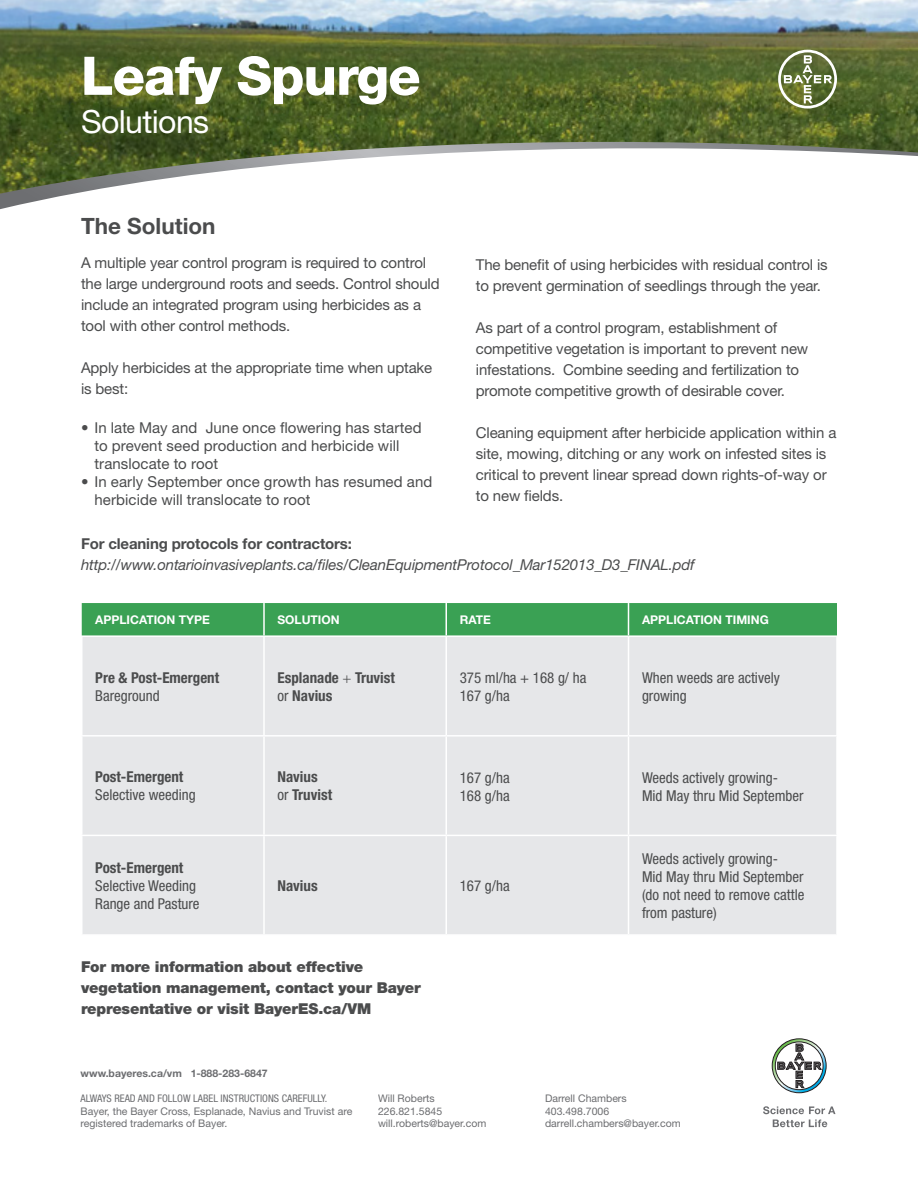
<style>
.page{position:relative;width:918px;height:1188px;background:#fff}
.page>*{position:absolute;margin:0;border:0;box-sizing:border-box;transform-origin:0 0}
.H1sub{font:800 53.25px "Helvetica Neue";letter-spacing:-.02em;color:#fff}
.H1sub-2{font:31.95px "Helvetica Neue";letter-spacing:-.02em;color:#fff}
.t1{font:700 22.5px "Helvetica Neue";color:#4b4c4d}
.intro_text{font:15px/21px "Helvetica Neue";letter-spacing:-.01em;color:#4b4c4d}
.chart_text{font:condensed 15px/18px "Helvetica Neue";color:#4b4c4d}
.intro_text-2{font:900 15px/21px "Helvetica Neue";letter-spacing:-.01em;color:#4b4c4d}
.chart_text-2{font:700 condensed 15px/18px "Helvetica Neue";color:#4b4c4d}
.intro_text-3{font:italic 15px "Helvetica Neue";letter-spacing:-.01em;color:#4b4c4d}
.intro_text-4{font:700 15px "Helvetica Neue";letter-spacing:-.01em;color:#4b4c4d}
.chart_header{font:700 12px "Helvetica Neue";color:#fff}
.t2{font:10.5px/12.6px "Helvetica Neue";color:#6c6d70}
.t3{font:condensed 10.5px "Helvetica Neue";color:#6c6d70}
.t4{font:700 10.5px "Helvetica Neue";color:#6c6d70}
.s1{font-weight:400}
.s2{font-weight:300}
</style>
<div class="page">
<svg style="left:772px;top:1039px;width:54px;height:54px"></svg>
<svg style="left:763px;top:1106px;width:72px;height:8px"></svg>
<svg style="left:773px;top:1120px;width:54px;height:7px"></svg>
<div style="left:82px;top:603px;width:755px;height:32px;background:#3aa154"></div>
<div style="left:82px;top:637px;width:754px;height:297px;background:#e6e7e9"></div>
<hr style="left:263px;top:603px;width:2px;height:32px;background:#fff">
<hr style="left:446px;top:603px;width:1px;height:32px;background:#fff">
<hr style="left:628px;top:603px;width:1px;height:32px;background:#fff">
<hr style="left:263px;top:637px;width:2px;height:98px;background:#fff">
<hr style="left:446px;top:637px;width:1px;height:98px;background:#fff">
<hr style="left:628px;top:637px;width:1px;height:98px;background:#fff">
<hr style="left:81px;top:735px;width:183px;height:2px;background:#fff">
<hr style="left:264px;top:735px;width:182px;height:2px;background:#fff">
<hr style="left:263px;top:737px;width:2px;height:98px;background:#fff">
<hr style="left:446px;top:735px;width:182px;height:2px;background:#fff">
<hr style="left:446px;top:737px;width:1px;height:98px;background:#fff">
<hr style="left:628px;top:735px;width:210px;height:2px;background:#fff">
<hr style="left:628px;top:737px;width:1px;height:98px;background:#fff">
<hr style="left:81px;top:835px;width:183px;height:1px;background:#fff">
<hr style="left:264px;top:835px;width:182px;height:1px;background:#fff">
<hr style="left:263px;top:836px;width:2px;height:98px;background:#fff">
<hr style="left:446px;top:835px;width:182px;height:1px;background:#fff">
<hr style="left:446px;top:836px;width:1px;height:98px;background:#fff">
<hr style="left:628px;top:835px;width:210px;height:1px;background:#fff">
<hr style="left:628px;top:836px;width:1px;height:98px;background:#fff">
<img style="left:0;top:0;width:918px;height:139px">
<svg style="left:0;top:139px;width:918px;height:70px"></svg>
<svg style="left:778px;top:50px;width:59px;height:59px"></svg>
<p class="H1sub" style="left:81px;top:44px;width:341px">Leafy Spurge</p>
<p class="H1sub-2" style="left:81px;top:103px;width:130px">Solutions</p>
<h2 class="t1" style="left:81px;top:212px;width:136px">The Solution</h2>
<p class="intro_text" style="left:81px;top:252px;width:360px">A multiple year control program is required to control the large underground roots and seeds. Control should include an integrated program using herbicides as a tool with other control methods.</p>
<p class="intro_text" style="left:81px;top:357px;width:353px">Apply herbicides at the appropriate time when uptake is best:</p>
<p class="intro_text" style="left:94px;top:419px;width:329px;line-height:18px;text-indent:-14px">• In late May and June once flowering has started to prevent seed production and herbicide will translocate to root</p>
<p class="intro_text" style="left:94px;top:473px;width:339px;line-height:18px;text-indent:-14px">• In early September once growth has resumed and herbicide will translocate to root</p>
<p class="intro_text" style="left:476px;top:254px;width:353px">The benefit of using herbicides with residual control is to prevent germination of seedlings through the year.</p>
<p class="intro_text" style="left:476px;top:317px;width:334px">As part of a control program, establishment of competitive vegetation is important to prevent new infestations. Combine seeding and fertilization to promote competitive growth of desirable cover.</p>
<p class="intro_text" style="left:476px;top:422px;width:362px">Cleaning equipment after herbicide application within a site, mowing, ditching or any work on infested sites is critical to prevent linear spread down rights-of-way or to new fields.</p>
<p class="intro_text-4" style="left:81px;top:534px;width:272px">For cleaning protocols for contractors:</p>
<p class="intro_text-3" style="left:81px;top:556px;width:615px">http://www.ontarioinvasiveplants.ca/files/CleanEquipmentProtocol_Mar152013_D3_FINAL.pdf</p>
<p class="chart_header" style="left:95px;top:613px;width:116px">APPLICATION TYPE</p>
<p class="chart_header" style="left:278px;top:613px;width:64px">SOLUTION</p>
<p class="chart_header" style="left:460px;top:613px;width:33px">RATE</p>
<p class="chart_header" style="left:642px;top:613px;width:128px">APPLICATION TIMING</p>
<p class="chart_text-2" style="left:95px;top:668px;width:126px">Pre &amp; Post-Emergent<br><span class="s1">Bareground</span></p>
<p class="chart_text-2" style="left:278px;top:668px;width:119px">Esplanade <span class="s2">+</span> Truvist <span class="s1">or</span> Navius</p>
<p class="chart_text" style="left:460px;top:669px;width:128px">375 ml/ha + 168 g/ ha</p>
<p class="chart_text" style="left:460px;top:687px;width:51px">167 g/ha</p>
<p class="chart_text-2" style="left:95px;top:768px;width:90px">Post-Emergent</p>
<p class="chart_text" style="left:95px;top:786px;width:102px">Selective weeding</p>
<p class="chart_text-2" style="left:95px;top:859px;width:90px">Post-Emergent</p>
<p class="chart_text" style="left:95px;top:877px;width:102px">Selective Weeding</p>
<p class="chart_text" style="left:95px;top:895px;width:106px">Range and Pasture</p>
<p class="chart_text-2" style="left:278px;top:768px;width:42px">Navius</p>
<p class="chart_text-2" style="left:278px;top:786px;width:56px"><span class="s1">or</span> Truvist</p>
<p class="chart_text" style="left:460px;top:768px;width:51px">167 g/ha</p>
<p class="chart_text" style="left:460px;top:786px;width:51px">168 g/ha</p>
<p class="chart_text-2" style="left:278px;top:877px;width:42px">Navius</p>
<p class="chart_text" style="left:460px;top:877px;width:51px">167 g/ha</p>
<p class="intro_text-2" style="left:81px;top:956px;width:341px">For more information about effective vegetation management, contact your Bayer representative or visit BayerES.ca/VM</p>
<p class="chart_text" style="left:642px;top:669px;width:139px">When weeds are actively growing</p>
<p class="chart_text" style="left:642px;top:768px;width:163px">Weeds actively growing-<br>Mid May thru Mid September</p>
<p class="chart_text" style="left:642px;top:850px;width:164px">Weeds actively growing-<br>Mid May thru Mid September (do not need to remove cattle from pasture)</p>
<p class="t4" style="left:81px;top:1067px;width:189px">www.bayeres.ca/vm 1-888-283-6847</p>
<p class="t3" style="left:81px;top:1092px;width:248px">ALWAYS READ AND FOLLOW LABEL INSTRUCTIONS CAREFULLY.</p>
<p class="t2" style="left:81px;top:1104px;width:273px">Bayer, the Bayer Cross, Esplanade, Navius and Truvist are registered trademarks of Bayer.</p>
<p class="t2" style="left:378px;top:1092px;width:110px">Will Roberts<br>226.821.5845 will.roberts@bayer.com</p>
<p class="t2" style="left:545px;top:1092px;width:137px">Darrell Chambers<br>403.498.7006 darrell.chambers@bayer.com</p>
</div>
